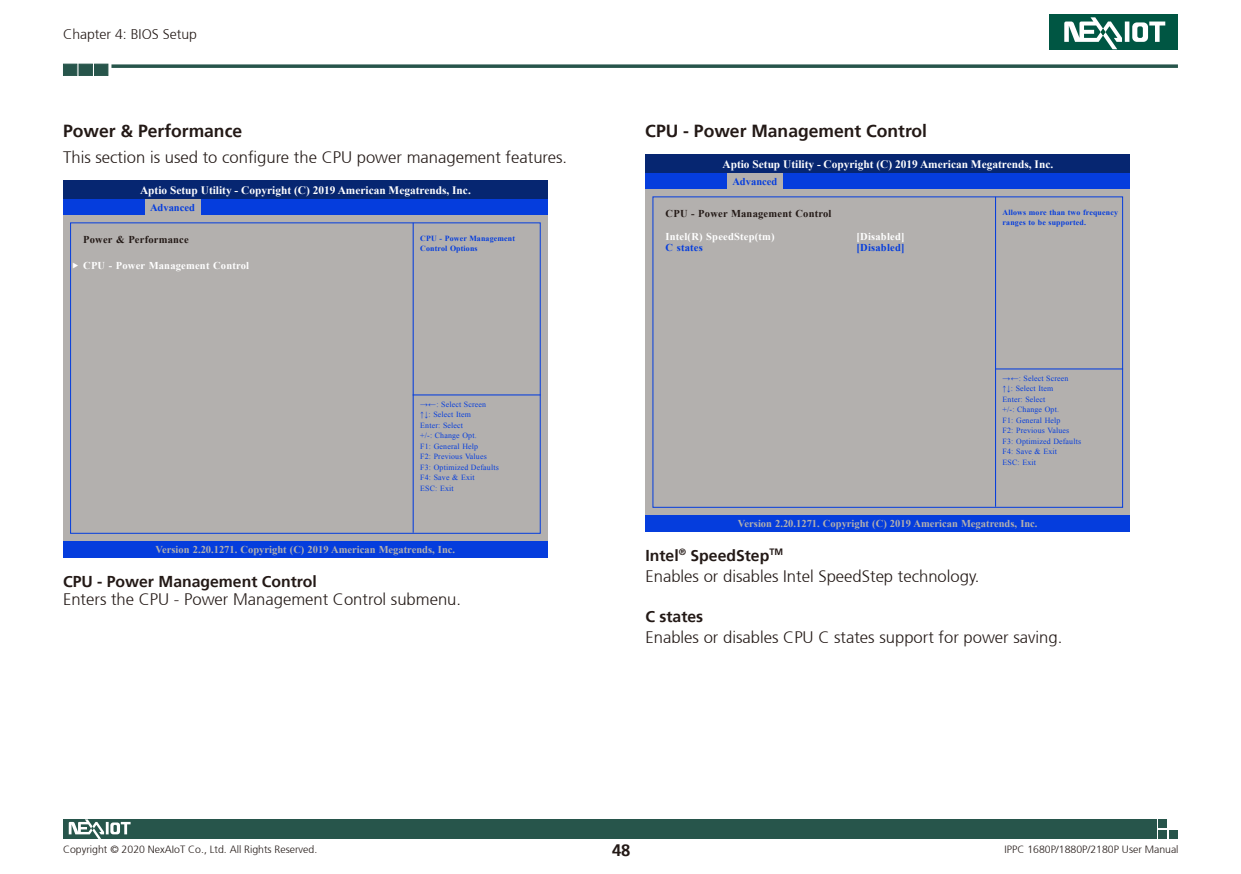
<style>
.page{position:relative;width:1241px;height:874px;background:#fff}
.page>*{position:absolute;margin:0;border:0;box-sizing:border-box;transform-origin:0 0}
.t1{font:700 17.5px "Frutiger 65";color:#231916}
.t2{font:300 16.62px "Frutiger 45";color:#231916}
.t3{font:700 16.62px "Frutiger 65";color:#231916}
.t4{font:700 15.75px "Frutiger 65";color:#231916}
.t5{font:300 14px "Frutiger 45";color:#231916}
.t6{font:700 11.38px "Times New Roman";color:#fff}
.t7{font:700 10.5px "Times New Roman";color:#b3b0ae}
.t8{font:300 10.5px "Frutiger 45";color:#231916}
.t9{font:700 10.5px "Times New Roman";letter-spacing:.02em;color:#fff}
.t10{font:700 10.5px "Times New Roman";letter-spacing:.02em;color:#231916}
.t11{font:700 10.5px "Times New Roman";color:#053ddd}
.t12{font:700 10.5px "Times New Roman";letter-spacing:.02em;color:#053ddd}
.t13{font:7.88px/10.5px "Times New Roman";letter-spacing:.02em;color:#053ddd}
.t14{font:700 7.88px/10.5px "Times New Roman";letter-spacing:.02em;color:#053ddd}
</style>
<div class="page">
<svg style="left:111px;top:64px;width:1066px;height:4px;background:#416960"></svg>
<div style="left:63px;top:64px;width:14px;height:12px;background:#27554b"></div>
<div style="left:79px;top:64px;width:14px;height:12px;background:#27554b"></div>
<div style="left:94px;top:64px;width:14px;height:12px;background:#27554b"></div>
<div style="left:1157px;top:819px;width:9px;height:8px;background:#27554b"></div>
<div style="left:1157px;top:829px;width:9px;height:9px;background:#27554b"></div>
<div style="left:1168px;top:829px;width:9px;height:9px;background:#27554b"></div>
<div style="left:63px;top:819px;width:1093px;height:19px;background:#27554b"></div>
<div style="left:1049px;top:14px;width:128px;height:35px;background:#005643"></div>
<svg style="left:1064px;top:17px;width:100px;height:32px"></svg>
<svg style="left:69px;top:819px;width:62px;height:19px"></svg>
<div style="left:645px;top:189px;width:484px;height:325px;background:#b3b0ae"></div>
<div style="left:645px;top:171px;width:484px;height:18px;background:#053ddd"></div>
<hr style="left:994px;top:197px;width:1px;height:309px;background:#053ddd">
<div style="left:727px;top:173px;width:55px;height:17px;background:#b3b0ae"></div>
<div style="left:645px;top:514px;width:484px;height:17px;background:#053ddd"></div>
<div style="left:645px;top:155px;width:484px;height:18px;background:#062671"></div>
<hr style="left:994px;top:368px;width:128px;height:1px;background:#053ddd">
<div style="left:63px;top:215px;width:484px;height:325px;background:#b3b0ae"></div>
<div style="left:63px;top:197px;width:484px;height:18px;background:#053ddd"></div>
<hr style="left:412px;top:223px;width:1px;height:309px;background:#053ddd">
<div style="left:145px;top:199px;width:55px;height:17px;background:#b3b0ae"></div>
<div style="left:63px;top:540px;width:484px;height:17px;background:#053ddd"></div>
<div style="left:63px;top:181px;width:484px;height:18px;background:#062671"></div>
<hr style="left:412px;top:394px;width:128px;height:1px;background:#053ddd">
<h3 class="t5" style="left:63px;top:26px;width:135px">Chapter 4: BIOS Setup</h3>
<h1 class="t1" style="left:63px;top:121px;width:180px">Power &amp; Performance</h1>
<h2 class="t2" style="left:63px;top:148px;width:505px">This section is used to configure the CPU power management features.</h2>
<h3 class="t6" style="left:140px;top:182px;width:332px">Aptio Setup Utility - Copyright (C) 2019 American Megatrends, Inc.</h3>
<h3 class="t11" style="left:150px;top:200px;width:46px">Advanced</h3>
<h3 class="t10" style="left:83px;top:232px;width:107px">Power &amp; Performance</h3>
<h3 class="t9" style="left:72px;top:258px;width:178px">◆ CPU - Power Management Control</h3>
<p class="t14" style="left:420px;top:233px;width:96px">CPU - Power Management<br>Control Options</p>
<p class="t13" style="left:420px;top:398px;width:80px">→←: Select Screen<br>↑↓: Select Item<br>Enter: Select<br>+/-: Change Opt.<br>F1: General Help<br>F2: Previous Values<br>F3: Optimized Defaults<br>F4: Save &amp; Exit<br>ESC: Exit</p>
<h3 class="t7" style="left:155px;top:541px;width:301px">Version 2.20.1271. Copyright (C) 2019 American Megatrends, Inc.</h3>
<h3 class="t4" style="left:63px;top:571px;width:255px">CPU - Power Management Control</h3>
<h2 class="t2" style="left:63px;top:589px;width:399px">Enters the CPU - Power Management Control submenu.</h2>
<h1 class="t1" style="left:645px;top:121px;width:283px">CPU - Power Management Control</h1>
<h3 class="t11" style="left:732px;top:174px;width:46px">Advanced</h3>
<h3 class="t6" style="left:722px;top:156px;width:332px">Aptio Setup Utility - Copyright (C) 2019 American Megatrends, Inc.</h3>
<h3 class="t10" style="left:665px;top:206px;width:167px">CPU - Power Management Control</h3>
<h3 class="t9" style="left:665px;top:229px;width:111px">Intel(R) SpeedStep(tm)</h3>
<h3 class="t11" style="left:665px;top:240px;width:39px">C states</h3>
<h3 class="t9" style="left:856px;top:229px;width:49px">[Disabled]</h3>
<h3 class="t12" style="left:856px;top:240px;width:49px">[Disabled]</h3>
<p class="t14" style="left:1002px;top:207px;width:117px">Allows more than two frequency ranges to be supported.</p>
<p class="t13" style="left:1002px;top:372px;width:80px">→←: Select Screen<br>↑↓: Select Item<br>Enter: Select<br>+/-: Change Opt.<br>F1: General Help<br>F2: Previous Values<br>F3: Optimized Defaults<br>F4: Save &amp; Exit<br>ESC: Exit</p>
<h3 class="t7" style="left:737px;top:515px;width:301px">Version 2.20.1271. Copyright (C) 2019 American Megatrends, Inc.</h3>
<h3 class="t4" style="left:645px;top:545px;width:139px">Intel<sup>®</sup> SpeedStep<sup>TM</sup></h3>
<h2 class="t2" style="left:645px;top:566px;width:335px">Enables or disables Intel SpeedStep technology.</h2>
<h3 class="t4" style="left:645px;top:606px;width:59px">C states</h3>
<h2 class="t2" style="left:645px;top:627px;width:418px">Enables or disables CPU C states support for power saving.</h2>
<h3 class="t8" style="left:63px;top:842px;width:256px">Copyright © 2020 NexAIoT Co., Ltd. All Rights Reserved.</h3>
<h2 class="t3" style="left:612px;top:840px;width:20px">48</h2>
<h3 class="t8" style="left:1004px;top:842px;width:175px">IPPC 1680P/1880P/2180P User Manual</h3>
</div>
